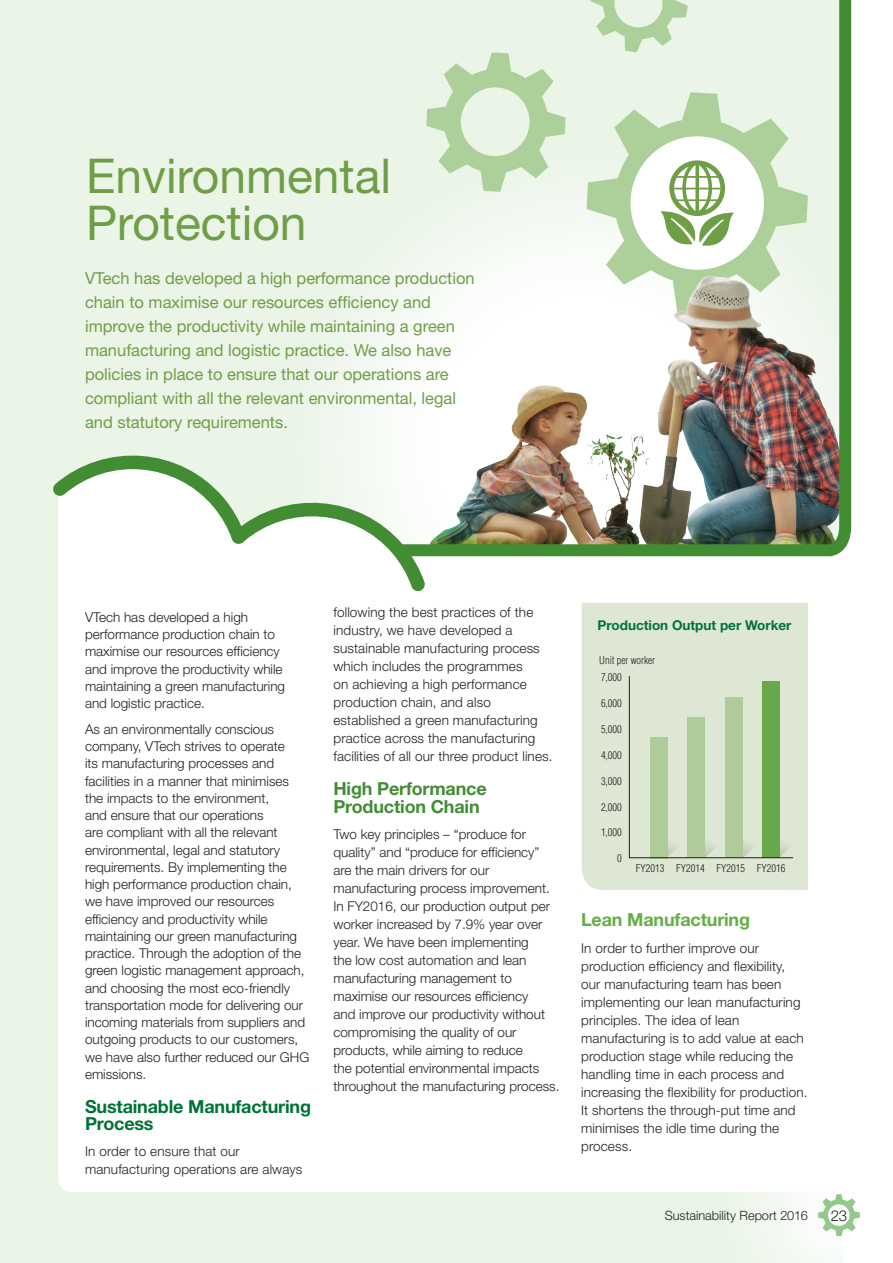
<style>
.page{position:relative;width:893px;height:1263px;background:#eaf4e7}
.page>*{position:absolute;margin:0;border:0;box-sizing:border-box;transform-origin:0 0}
.t1{font:48px/46.5px "Helvetica Neue";color:#6e9e46}
.t2{font:700 18px/17.2px "Helvetica Neue";letter-spacing:-.01em;color:#007236}
.t3{font:700 18px/17.2px "Helvetica Neue";letter-spacing:-.01em;color:#428d33}
.t4{font:700 18px "Helvetica Neue";letter-spacing:-.01em;color:#65ae45}
.t5{font:16.5px/24px "Helvetica Neue";color:#6e9e46}
.t6{font:300 15px "Helvetica Neue";color:#231f20}
.t7{font:300 13.5px/18px "Helvetica Neue";color:#231f20}
.t8{font:700 13.5px "Helvetica Neue";color:#007236}
.t9{font:300 12.75px "Helvetica Neue";color:#231f20}
.t10{font:300 condensed 10.5px "Helvetica";color:#231f20}
</style>
<div class="page">
<div style="left:348px;top:317px;width:38px;height:124px;background:#f3f9f2"></div>
<div style="left:850px;top:0;width:43px;height:1090px;background:#fff"></div>
<div style="left:58px;top:562px;width:792px;height:630px;background:#fff"></div>
<svg style="left:53px;top:441px;width:373px;height:151px"></svg>
<img style="left:386px;top:0;width:471px;height:562px">
<svg style="left:713px;top:1090px;width:180px;height:173px"></svg>
<div style="left:582px;top:603px;width:226px;height:287px;background:#dde7d3"></div>
<svg style="left:629px;top:675px;width:173px;height:192px;background:#c5d8b7"></svg>
<svg style="left:660px;top:160px;width:74px;height:86px;background:#c0d5af"></svg>
<h1 class="t1" style="left:86px;top:152px;width:306px">Environmental<br>Protection</h1>
<p class="t5" style="left:85px;top:266px;width:391px">VTech has developed a high performance production chain to maximise our resources efficiency and improve the productivity while maintaining a green manufacturing and logistic practice. We also have policies in place to ensure that our operations are compliant with all the relevant environmental, legal and statutory requirements.</p>
<p class="t7" style="left:85px;top:608px;width:202px;line-height:17.2px">VTech has developed a high performance production chain to maximise our resources efficiency and improve the productivity while maintaining a green manufacturing and logistic practice.</p>
<p class="t7" style="left:85px;top:720px;width:226px;line-height:17.2px">As an environmentally conscious company, VTech strives to operate<br>its manufacturing processes and facilities in a manner that minimises the impacts to the environment,<br>and ensure that our operations<br>are compliant with all the relevant environmental, legal and statutory requirements. By implementing the high performance production chain, we have improved our resources efficiency and productivity while maintaining our green manufacturing practice. Through the adoption of the green logistic management approach, and choosing the most eco-friendly transportation mode for delivering our incoming materials from suppliers and outgoing products to our customers, we have also further reduced our GHG emissions.</p>
<h2 class="t2" style="left:85px;top:1097px;width:227px">Sustainable Manufacturing<br>Process</h2>
<p class="t7" style="left:85px;top:1142px;width:219px">In order to ensure that our manufacturing operations are always</p>
<p class="t7" style="left:333px;top:603px;width:221px">following the best practices of the industry, we have developed a sustainable manufacturing process which includes the programmes<br>on achieving a high performance production chain, and also established a green manufacturing practice across the manufacturing facilities of all our three product lines.</p>
<h2 class="t3" style="left:333px;top:780px;width:155px">High Performance<br>Production Chain</h2>
<p class="t7" style="left:333px;top:825px;width:228px">Two key principles – “produce for quality” and “produce for efficiency” are the main drivers for our manufacturing process improvement.<br>In FY2016, our production output per worker increased by 7.9% year over year. We have been implementing<br>the low cost automation and lean manufacturing management to maximise our resources efficiency<br>and improve our productivity without compromising the quality of our products, while aiming to reduce<br>the potential environmental impacts throughout the manufacturing process.</p>
<p class="t8" style="left:597px;top:617px;width:196px">Production Output per Worker</p>
<p class="t10" style="left:599px;top:654px;width:57px">Unit per worker</p>
<p class="t10" style="left:601px;top:671px;width:22px">7,000</p>
<p class="t10" style="left:601px;top:697px;width:22px">6,000</p>
<p class="t10" style="left:601px;top:723px;width:22px">5,000</p>
<p class="t10" style="left:601px;top:749px;width:22px">4,000</p>
<p class="t10" style="left:601px;top:775px;width:22px">3,000</p>
<p class="t10" style="left:601px;top:800px;width:22px">2,000</p>
<p class="t10" style="left:601px;top:826px;width:22px">1,000</p>
<p class="t10" style="left:617px;top:852px;width:6px">0</p>
<p class="t10" style="left:636px;top:862px;width:151px">FY2013 FY2014 FY2015 FY2016</p>
<h2 class="t4" style="left:581px;top:909px;width:170px">Lean Manufacturing</h2>
<p class="t7" style="left:581px;top:939px;width:228px">In order to further improve our production efficiency and flexibility, our manufacturing team has been implementing our lean manufacturing principles. The idea of lean manufacturing is to add value at each production stage while reducing the handling time in each process and increasing the flexibility for production.<br>It shortens the through-put time and minimises the idle time during the process.</p>
<p class="t9" style="left:665px;top:1208px;width:145px">Sustainability Report 2016</p>
<p class="t6" style="left:831px;top:1206px;width:18px">23</p>
</div>
